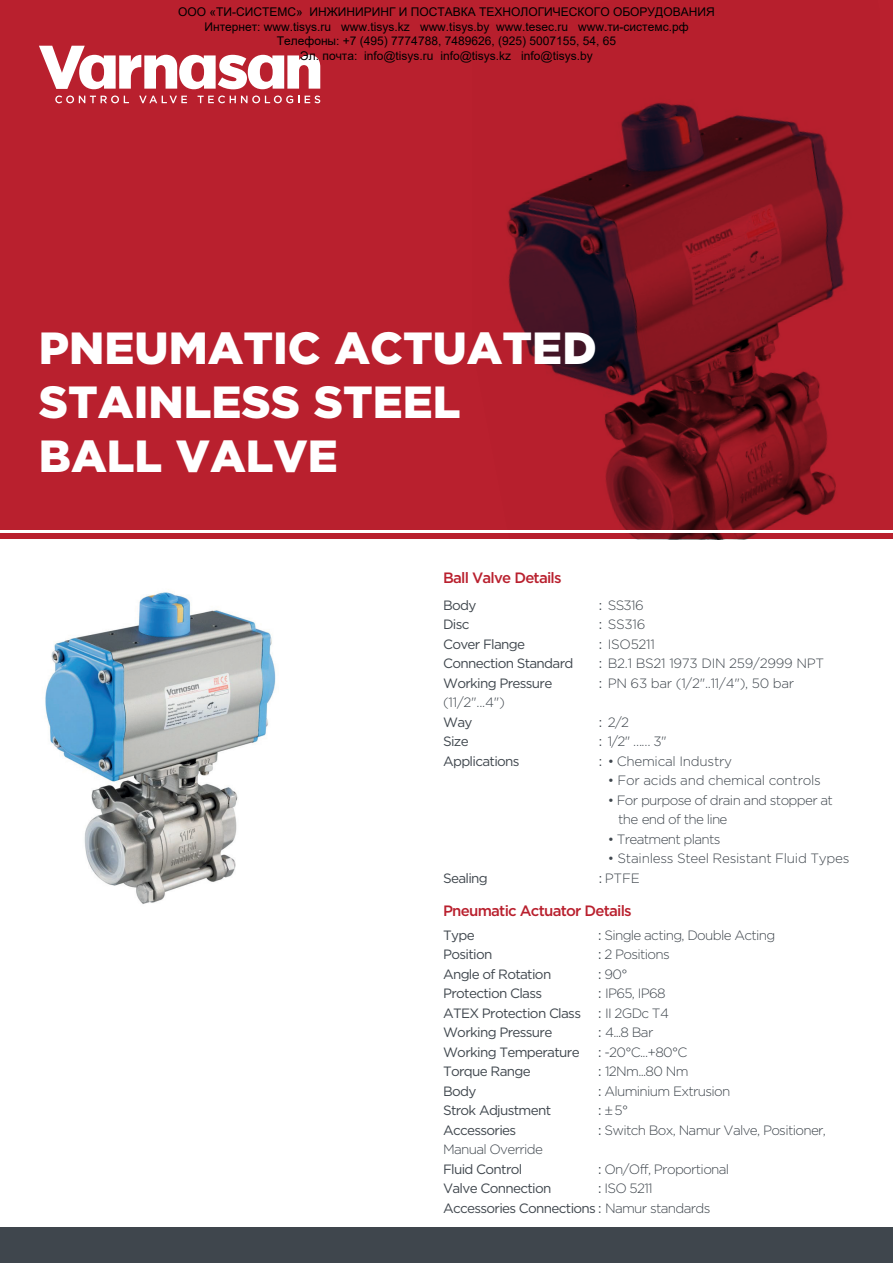
<style>
.page{position:relative;width:893px;height:1263px;background:#fff}
.page>*{position:absolute;margin:0;border:0;box-sizing:border-box;transform-origin:0 0}
.t1{font:900 45px/54px "Gotham";color:#fff}
.t2{font:500 15px "Gotham HTF";letter-spacing:-.05em;color:#b9202e}
.t3{font:300 13.5px/19.5px "Gotham HTF";letter-spacing:-.05em;color:#3f464d}
.t4{font:13.5px/19.5px "Gotham HTF";letter-spacing:-.05em;color:#3f464d}
.t5{font:300 13.5px "Gotham HTF";letter-spacing:-.02em;color:#3f464d}
.t6{font:12px/14.4px "Arial";color:#000;text-align:center}
.s1{font-weight:400}
.s2{font-weight:300}
</style>
<div class="page">
<img style="left:45px;top:592px;width:231px;height:312px">
<div style="left:0;top:0;width:893px;height:539px;background:#b9202e"></div>
<img style="left:506px;top:102px;width:339px;height:437px">
<hr style="left:0;top:530px;width:893px;height:3px;background:#fff">
<svg style="left:55px;top:96px;width:74px;height:7px"></svg>
<svg style="left:139px;top:96px;width:48px;height:7px"></svg>
<svg style="left:198px;top:96px;width:101px;height:7px"></svg>
<svg style="left:305px;top:96px;width:15px;height:7px"></svg>
<svg style="left:39px;top:46px;width:281px;height:43px"></svg>
<div style="left:0;top:1227px;width:893px;height:36px;background:#3f464d"></div>
<p class="t6" style="left:178px;top:5px;width:538px">ООО «ТИ-СИСТЕМС» ИНЖИНИРИНГ И ПОСТАВКА ТЕХНОЛОГИЧЕСКОГО ОБОРУДОВАНИЯ Интернет: www.tisys.ru www.tisys.kz www.tisys.by www.tesec.ru www.ти-системс.рф Телефоны: +7 (495) 7774788, 7489626, (925) 5007155, 54, 65<br>Эл. почта: info@tisys.ru info@tisys.kz info@tisys.by</p>
<h1 class="t1" style="left:39px;top:321px;width:559px">PNEUMATIC ACTUATED<br>STAINLESS STEEL<br>BALL VALVE</h1>
<p class="t2" style="left:443px;top:569px;width:120px">Ball Valve Details</p>
<p class="t4" style="left:443px;top:595px;width:35px">Body</p>
<p class="t3" style="left:599px;top:595px;width:47px"><span class="s1">:</span> SS316</p>
<p class="t4" style="left:443px;top:614px;width:28px">Disc</p>
<p class="t3" style="left:599px;top:615px;width:48px"><span class="s1">:</span> SS316</p>
<p class="t4" style="left:443px;top:634px;width:84px">Cover Flange</p>
<p class="t5" style="left:599px;top:637px;width:58px"><span class="s1">:</span> ISO5211</p>
<p class="t4" style="left:443px;top:653px;width:132px">Connection Standard</p>
<p class="t5" style="left:599px;top:656px;width:227px"><span class="s1">:</span> B2.1 BS21 1973 DIN 259/2999 NPT</p>
<p class="t4" style="left:443px;top:673px;width:111px">Working Pressure</p>
<p class="t5" style="left:599px;top:676px;width:197px"><span class="s1">:</span> PN 63 bar (1/2"..11/4"), 50 bar</p>
<p class="t3" style="left:443px;top:692px;width:63px">(11/2"...4")</p>
<p class="t4" style="left:443px;top:712px;width:31px">Way</p>
<p class="t3" style="left:599px;top:712px;width:32px"><span class="s1">:</span> 2/2</p>
<p class="t4" style="left:443px;top:731px;width:27px">Size</p>
<p class="t3" style="left:599px;top:731px;width:69px"><span class="s1">:</span> 1/2" …… 3"</p>
<p class="t4" style="left:443px;top:751px;width:78px">Applications</p>
<p class="t5" style="left:599px;top:753px;width:135px"><span class="s1">:</span> • Chemical Industry</p>
<p class="t5" style="left:608px;top:773px;width:215px">• For acids and chemical controls</p>
<p class="t3" style="left:618px;top:790px;width:216px;text-indent:-10px">• For purpose of drain and stopper at the end of the line</p>
<p class="t3" style="left:608px;top:829px;width:114px">• Treatment plants</p>
<p class="t5" style="left:608px;top:851px;width:243px">• Stainless Steel Resistant Fluid Types</p>
<p class="t4" style="left:443px;top:868px;width:46px">Sealing</p>
<p class="t3" style="left:599px;top:868px;width:42px"><span class="s1">:</span> PTFE</p>
<p class="t2" style="left:443px;top:902px;width:190px">Pneumatic Actuator Details</p>
<p class="t4" style="left:443px;top:925px;width:33px">Type</p>
<p class="t3" style="left:598px;top:925px;width:178px"><span class="s1">:</span> Single acting, Double Acting</p>
<p class="t4" style="left:443px;top:944px;width:51px">Position</p>
<p class="t3" style="left:598px;top:945px;width:73px"><span class="s1">:</span> 2 Positions</p>
<p class="t4" style="left:443px;top:964px;width:110px">Angle of Rotation</p>
<p class="t3" style="left:598px;top:964px;width:31px"><span class="s1">:</span> 90°</p>
<p class="t4" style="left:443px;top:983px;width:101px">Protection Class</p>
<p class="t3" style="left:598px;top:983px;width:69px"><span class="s1">:</span> IP65, IP68</p>
<p class="t4" style="left:443px;top:1003px;width:140px">ATEX Protection Class</p>
<p class="t3" style="left:598px;top:1003px;width:72px"><span class="s1">:</span> II 2GDc T4</p>
<p class="t4" style="left:443px;top:1022px;width:111px">Working Pressure</p>
<p class="t3" style="left:598px;top:1022px;width:57px"><span class="s1">:</span> 4...8 Bar</p>
<p class="t4" style="left:443px;top:1042px;width:138px">Working Temperature</p>
<p class="t3" style="left:598px;top:1042px;width:91px"><span class="s1">:</span> -20°C...+80°C</p>
<p class="t4" style="left:443px;top:1061px;width:89px">Torque Range</p>
<p class="t3" style="left:598px;top:1061px;width:92px"><span class="s1">:</span> 12Nm...80 Nm</p>
<p class="t4" style="left:443px;top:1081px;width:35px">Body</p>
<p class="t3" style="left:598px;top:1081px;width:134px"><span class="s1">:</span> Aluminium Extrusion</p>
<p class="t4" style="left:443px;top:1100px;width:110px">Strok Adjustment</p>
<p class="t3" style="left:598px;top:1100px;width:31px"><span class="s1">:</span> 5°</p>
<p class="t4" style="left:443px;top:1120px;width:75px">Accessories</p>
<p class="t3" style="left:598px;top:1120px;width:229px"><span class="s1">:</span> Switch Box, Namur Valve, Positioner,</p>
<p class="t3" style="left:443px;top:1139px;width:101px">Manual Override</p>
<p class="t4" style="left:443px;top:1159px;width:81px">Fluid Control</p>
<p class="t3" style="left:598px;top:1159px;width:133px"><span class="s1">:</span> On/Off, Proportional</p>
<p class="t4" style="left:443px;top:1178px;width:110px">Valve Connection</p>
<p class="t4" style="left:443px;top:1178px;width:269px;text-indent:155px">: <span class="s2">ISO 5211<br></span>Accessories Connections : <span class="s2">Namur standards</span></p>
</div>
